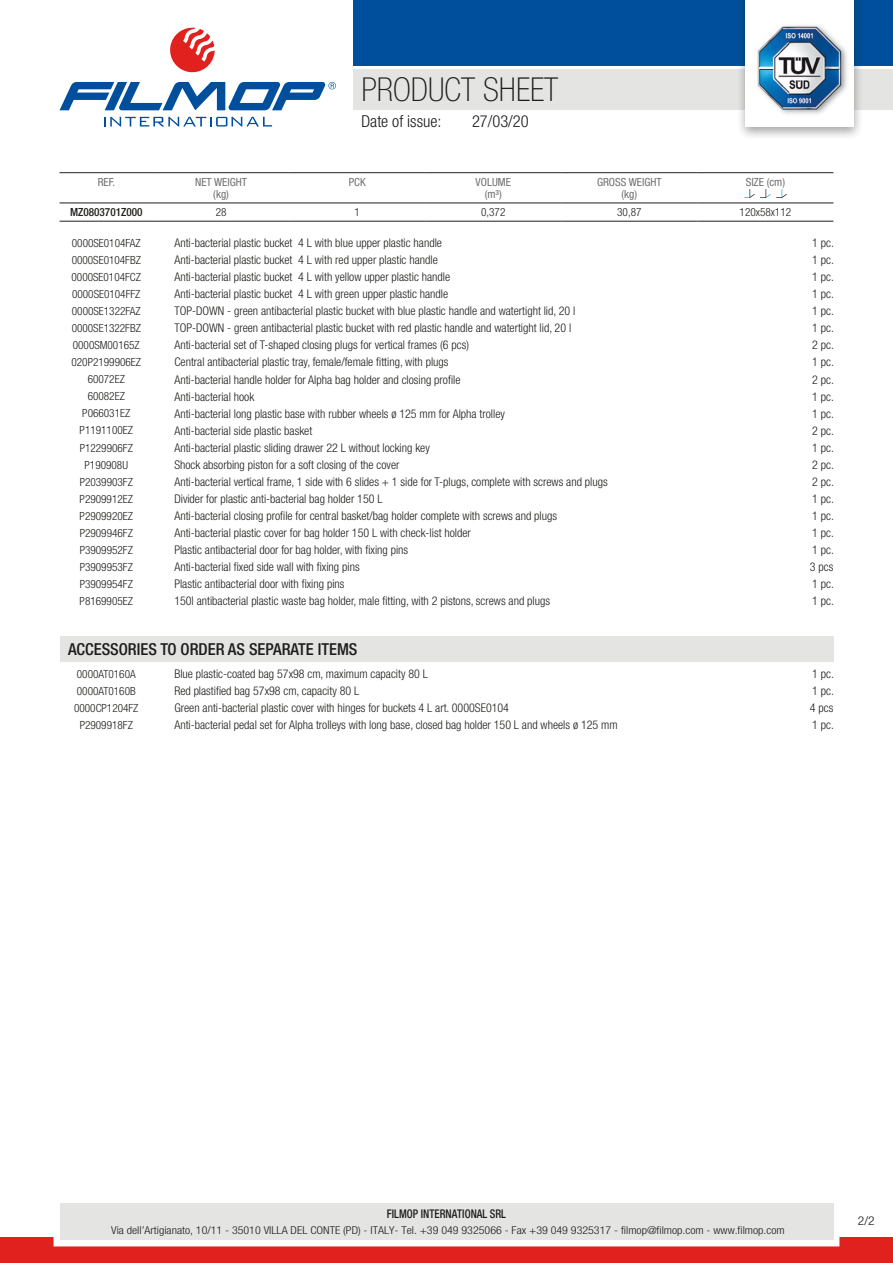
<style>
.page{position:relative;width:893px;height:1263px;background:#fff}
.page>*{position:absolute;margin:0;border:0;box-sizing:border-box;transform-origin:0 0}
.t1{font:100 condensed 33px "Helvetica Neue LT Std";color:#1d1d1b}
.t2{font:500 condensed 16.5px "Helvetica Neue LT Std";color:#1d1d1b}
.t3{font:300 condensed 16.5px "Helvetica Neue LT Std";color:#1d1d1b}
.t4{font:300 condensed 12.15px "Helvetica Neue LT Std";color:#1d1d1b;scale:1.11 1}
.t5{font:300 condensed 12px "Helvetica Neue LT Std";color:#1d1d1b}
.t6{font:500 condensed 12px "Helvetica Neue LT Std";color:#1d1d1b;scale:.9 1}
.t7{font:300 condensed 11.25px "Helvetica Neue LT Std";color:#1d1d1b}
.t8{font:condensed 11.25px/12px "Helvetica Neue LT Std";color:#70706f;text-align:center}
.t9{font:500 condensed 11.25px "Helvetica Neue LT Std";color:#1d1d1b}
.t10{font:300 condensed 10.8px "Helvetica Neue LT Std";color:#1d1d1b;scale:1.11 1}
</style>
<div class="page">
<div style="left:353px;top:69px;width:540px;height:40px;background:#e4e4e3"></div>
<svg style="left:170px;top:28px;width:45px;height:45px"></svg>
<svg style="left:105px;top:117px;width:167px;height:9px"></svg>
<svg style="left:60px;top:82px;width:276px;height:28px"></svg>
<div style="left:353px;top:0;width:540px;height:66px;background:#004f9c"></div>
<div style="left:736px;top:0;width:127px;height:141px;background:#1d1d1b;opacity:.4"></div>
<div style="left:745px;top:0;width:109px;height:127px;background:#fff"></div>
<img style="left:757px;top:25px;width:90px;height:89px">
<div style="left:0;top:1237px;width:893px;height:26px;background:#e1211e"></div>
<div style="left:54px;top:1197px;width:785px;height:49px;border:12px solid #fff"></div>
<div style="left:60px;top:1203px;width:773px;height:37px;background:#e4e4e3"></div>
<hr style="left:60px;top:172px;width:93px;height:1px;background:#1d1d1b">
<hr style="left:153px;top:172px;width:136px;height:1px;background:#1d1d1b">
<hr style="left:289px;top:172px;width:136px;height:1px;background:#1d1d1b">
<hr style="left:425px;top:172px;width:136px;height:1px;background:#1d1d1b">
<hr style="left:561px;top:172px;width:136px;height:1px;background:#1d1d1b">
<hr style="left:697px;top:172px;width:136px;height:1px;background:#1d1d1b">
<hr style="left:60px;top:203px;width:93px;height:1px;background:#1d1d1b">
<hr style="left:60px;top:221px;width:93px;height:1px;background:#1d1d1b">
<hr style="left:153px;top:203px;width:136px;height:1px;background:#1d1d1b">
<hr style="left:153px;top:221px;width:136px;height:1px;background:#1d1d1b">
<hr style="left:289px;top:203px;width:136px;height:1px;background:#1d1d1b">
<hr style="left:289px;top:221px;width:136px;height:1px;background:#1d1d1b">
<hr style="left:425px;top:203px;width:136px;height:1px;background:#1d1d1b">
<hr style="left:425px;top:221px;width:136px;height:1px;background:#1d1d1b">
<hr style="left:561px;top:203px;width:136px;height:1px;background:#1d1d1b">
<hr style="left:561px;top:221px;width:136px;height:1px;background:#1d1d1b">
<hr style="left:697px;top:203px;width:136px;height:1px;background:#1d1d1b">
<hr style="left:697px;top:221px;width:136px;height:1px;background:#1d1d1b">
<svg style="left:744px;top:189px;width:43px;height:9px"></svg>
<div style="left:60px;top:637px;width:773px;height:25px;background:#e4e4e3"></div>
<h1 class="t1" style="left:361px;top:71px;width:198px">PRODUCT SHEET</h1>
<h2 class="t3" style="left:361px;top:111px;width:82px">Date of issue:</h2>
<h2 class="t3" style="left:472px;top:111px;width:58px">27/03/20</h2>
<p class="t8" style="left:98px;top:176px;width:19px">REF.</p>
<p class="t8" style="left:195px;top:176px;width:53px">NET WEIGHT (kg)</p>
<p class="t8" style="left:349px;top:176px;width:18px">PCK</p>
<p class="t8" style="left:476px;top:176px;width:37px">VOLUME (m³)</p>
<p class="t8" style="left:597px;top:176px;width:66px">GROSS WEIGHT (kg)</p>
<p class="t8" style="left:746px;top:176px;width:41px">SIZE (cm)</p>
<p class="t9" style="left:70px;top:205px;width:74px">MZ0803701Z000</p>
<p class="t7" style="left:216px;top:206px;width:12px">28</p>
<p class="t7" style="left:354px;top:206px;width:7px">1</p>
<p class="t7" style="left:481px;top:206px;width:26px">0,372</p>
<p class="t7" style="left:617px;top:206px;width:26px">30,87</p>
<p class="t7" style="left:740px;top:206px;width:53px">120x58x112</p>
<p class="t7" style="left:72px;top:236px;width:70px">0000SE0104FAZ</p>
<p class="t5" style="left:174px;top:236px;width:269px">Anti-bacterial plastic bucket 4 L with blue upper plastic handle</p>
<p class="t5" style="left:812px;top:236px;width:23px">1 pc.</p>
<p class="t7" style="left:72px;top:253px;width:71px">0000SE0104FBZ</p>
<p class="t5" style="left:174px;top:253px;width:265px">Anti-bacterial plastic bucket 4 L with red upper plastic handle</p>
<p class="t5" style="left:812px;top:253px;width:23px">1 pc.</p>
<p class="t7" style="left:72px;top:270px;width:71px">0000SE0104FCZ</p>
<p class="t5" style="left:174px;top:270px;width:277px">Anti-bacterial plastic bucket 4 L with yellow upper plastic handle</p>
<p class="t5" style="left:812px;top:270px;width:23px">1 pc.</p>
<p class="t7" style="left:72px;top:287px;width:70px">0000SE0104FFZ</p>
<p class="t5" style="left:174px;top:287px;width:275px">Anti-bacterial plastic bucket 4 L with green upper plastic handle</p>
<p class="t5" style="left:812px;top:287px;width:23px">1 pc.</p>
<p class="t7" style="left:72px;top:304px;width:70px">0000SE1322FAZ</p>
<p class="t5" style="left:174px;top:304px;width:403px">TOP-DOWN - green antibacterial plastic bucket with blue plastic handle and watertight lid, 20 l</p>
<p class="t5" style="left:812px;top:304px;width:23px">1 pc.</p>
<p class="t7" style="left:72px;top:322px;width:71px">0000SE1322FBZ</p>
<p class="t5" style="left:174px;top:321px;width:398px">TOP-DOWN - green antibacterial plastic bucket with red plastic handle and watertight lid, 20 l</p>
<p class="t5" style="left:812px;top:321px;width:23px">1 pc.</p>
<p class="t7" style="left:73px;top:339px;width:68px">0000SM00165Z</p>
<p class="t5" style="left:174px;top:338px;width:296px">Anti-bacterial set of T-shaped closing plugs for vertical frames (6 pcs)</p>
<p class="t5" style="left:812px;top:338px;width:23px">2 pc.</p>
<p class="t7" style="left:72px;top:356px;width:71px">020P2199906EZ</p>
<p class="t5" style="left:174px;top:355px;width:276px">Central antibacterial plastic tray, female/female fitting, with plugs</p>
<p class="t5" style="left:812px;top:355px;width:23px">1 pc.</p>
<p class="t7" style="left:88px;top:373px;width:39px">60072EZ</p>
<p class="t5" style="left:174px;top:372px;width:288px">Anti-bacterial handle holder for Alpha bag holder and closing profile</p>
<p class="t5" style="left:812px;top:372px;width:23px">2 pc.</p>
<p class="t7" style="left:88px;top:390px;width:39px">60082EZ</p>
<p class="t5" style="left:174px;top:389px;width:81px">Anti-bacterial hook</p>
<p class="t5" style="left:812px;top:389px;width:23px">1 pc.</p>
<p class="t7" style="left:82px;top:407px;width:49px">P066031EZ</p>
<p class="t5" style="left:174px;top:406px;width:332px">Anti-bacterial long plastic base with rubber wheels ø 125 mm for Alpha trolley</p>
<p class="t5" style="left:812px;top:406px;width:23px">1 pc.</p>
<p class="t7" style="left:80px;top:424px;width:55px">P1191100EZ</p>
<p class="t5" style="left:174px;top:424px;width:139px">Anti-bacterial side plastic basket</p>
<p class="t5" style="left:812px;top:424px;width:23px">2 pc.</p>
<p class="t7" style="left:80px;top:441px;width:55px">P1229906FZ</p>
<p class="t5" style="left:174px;top:441px;width:257px">Anti-bacterial plastic sliding drawer 22 L without locking key</p>
<p class="t5" style="left:812px;top:441px;width:23px">1 pc.</p>
<p class="t7" style="left:85px;top:458px;width:45px">P190908U</p>
<p class="t5" style="left:174px;top:458px;width:227px">Shock absorbing piston for a soft closing of the cover</p>
<p class="t5" style="left:812px;top:458px;width:23px">2 pc.</p>
<p class="t7" style="left:80px;top:475px;width:55px">P2039903FZ</p>
<p class="t5" style="left:174px;top:475px;width:435px">Anti-bacterial vertical frame, 1 side with 6 slides + 1 side for T-plugs, complete with screws and plugs</p>
<p class="t5" style="left:812px;top:475px;width:23px">2 pc.</p>
<p class="t7" style="left:80px;top:492px;width:55px">P2909912EZ</p>
<p class="t5" style="left:174px;top:492px;width:210px">Divider for plastic anti-bacterial bag holder 150 L</p>
<p class="t5" style="left:812px;top:492px;width:23px">1 pc.</p>
<p class="t7" style="left:80px;top:509px;width:55px">P2909920EZ</p>
<p class="t5" style="left:174px;top:509px;width:384px">Anti-bacterial closing profile for central basket/bag holder complete with screws and plugs</p>
<p class="t5" style="left:812px;top:509px;width:23px">1 pc.</p>
<p class="t7" style="left:80px;top:526px;width:55px">P2909946FZ</p>
<p class="t5" style="left:174px;top:526px;width:298px">Anti-bacterial plastic cover for bag holder 150 L with check-list holder</p>
<p class="t5" style="left:812px;top:526px;width:23px">1 pc.</p>
<p class="t7" style="left:80px;top:543px;width:55px">P3909952FZ</p>
<p class="t5" style="left:174px;top:543px;width:235px">Plastic antibacterial door for bag holder, with fixing pins</p>
<p class="t5" style="left:812px;top:543px;width:23px">1 pc.</p>
<p class="t7" style="left:80px;top:561px;width:55px">P3909953FZ</p>
<p class="t5" style="left:174px;top:560px;width:187px">Anti-bacterial fixed side wall with fixing pins</p>
<p class="t5" style="left:810px;top:560px;width:25px">3 pcs</p>
<p class="t7" style="left:80px;top:578px;width:55px">P3909954FZ</p>
<p class="t5" style="left:174px;top:577px;width:172px">Plastic antibacterial door with fixing pins</p>
<p class="t5" style="left:812px;top:577px;width:23px">1 pc.</p>
<p class="t7" style="left:80px;top:595px;width:55px">P8169905EZ</p>
<p class="t5" style="left:174px;top:594px;width:377px">150l antibacterial plastic waste bag holder, male fitting, with 2 pistons, screws and plugs</p>
<p class="t5" style="left:812px;top:594px;width:23px">1 pc.</p>
<h2 class="t2" style="left:68px;top:639px;width:291px">ACCESSORIES TO ORDER AS SEPARATE ITEMS</h2>
<p class="t7" style="left:77px;top:667px;width:60px">0000AT0160A</p>
<p class="t5" style="left:174px;top:667px;width:255px">Blue plastic-coated bag 57x98 cm, maximum capacity 80 L</p>
<p class="t5" style="left:812px;top:667px;width:23px">1 pc.</p>
<p class="t7" style="left:77px;top:684px;width:60px">0000AT0160B</p>
<p class="t5" style="left:174px;top:684px;width:186px">Red plastified bag 57x98 cm, capacity 80 L</p>
<p class="t5" style="left:812px;top:684px;width:23px">1 pc.</p>
<p class="t7" style="left:74px;top:701px;width:66px">0000CP1204FZ</p>
<p class="t5" style="left:174px;top:701px;width:336px">Green anti-bacterial plastic cover with hinges for buckets 4 L art. 0000SE0104</p>
<p class="t5" style="left:810px;top:701px;width:25px">4 pcs</p>
<p class="t7" style="left:80px;top:718px;width:55px">P2909918FZ</p>
<p class="t5" style="left:174px;top:718px;width:445px">Anti-bacterial pedal set for Alpha trolleys with long base, closed bag holder 150 L and wheels ø 125 mm</p>
<p class="t5" style="left:812px;top:718px;width:23px">1 pc.</p>
<p class="t6" style="left:387px;top:1207px;width:134px">FILMOP INTERNATIONAL SRL</p>
<p class="t10" style="left:111px;top:1224px;width:608px">Via dell’Artigianato, 10/11 - 35010 VILLA DEL CONTE (PD) - ITALY- Tel. +39 049 9325066 - Fax +39 049 9325317 - filmop@filmop.com - www.filmop.com</p>
<p class="t4" style="left:858px;top:1214px;width:17px">2/2</p>
</div>
